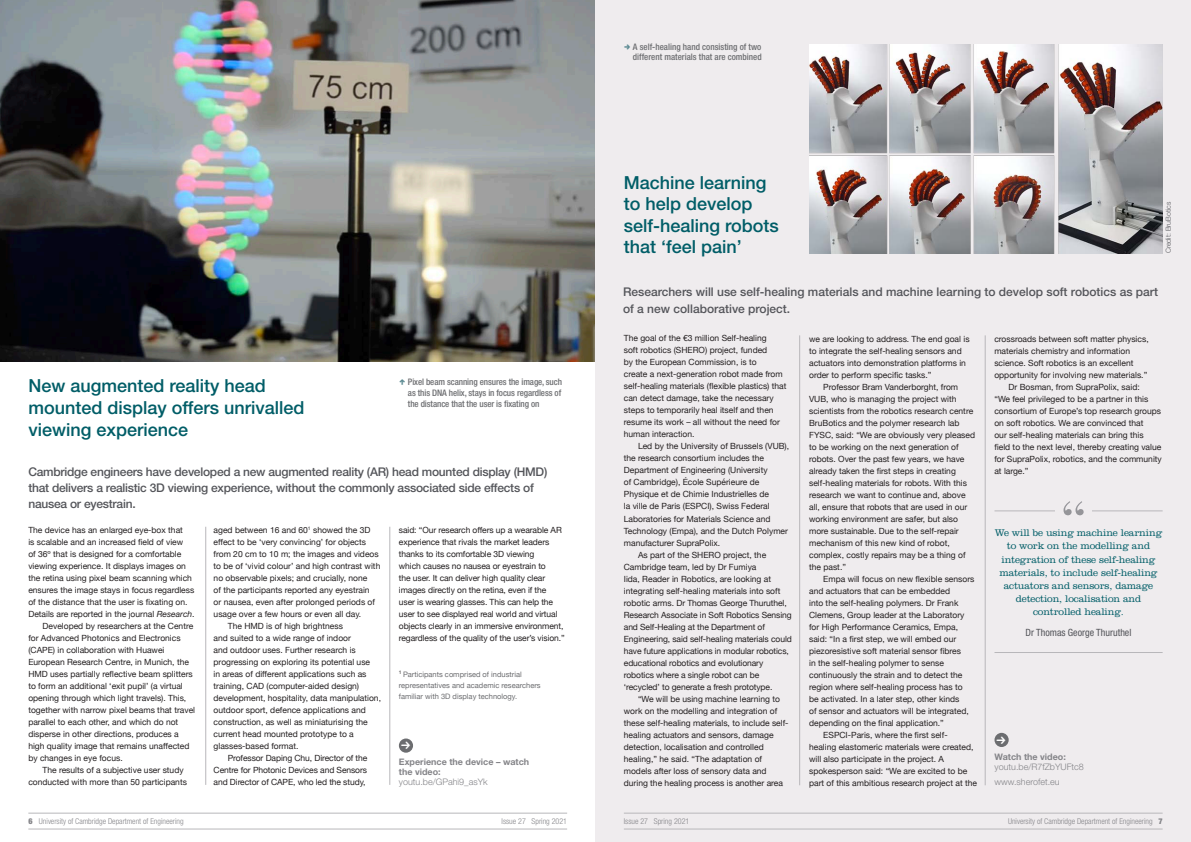
<style>
.page{position:relative;width:1191px;height:842px;background:#fff}
.page>*{position:absolute;margin:0;border:0;box-sizing:border-box;transform-origin:0 0}
.t1{font:54px "Bodoni";color:#959599}
.t2{font:500 18px/21.6px "Helvetica Neue";color:#005d67}
.t3{font:500 12px/16px "Helvetica Neue";letter-spacing:-.02em;color:#54555a}
.t4{font:500 12px/17px "Helvetica Neue";color:#54555a}
.t5{font:300 10px/13px "Clarendon";letter-spacing:-.01em;color:#005d67;text-align:center}
.t6{font:condensed 10px "Helvetica Neue";color:#54555a}
.t7{font:500 condensed 9px/10.8px "Helvetica Neue";color:#6c6d70;text-align:justify}
.t8{font:700 9px/10px "Helvetica Neue";color:#848488}
.t9{font:300 9px/10px "Helvetica Neue";color:#848488}
.t10{font:8.5px/12px "Helvetica Neue";color:#231f20}
.t11{font:300 condensed 8px "Helvetica Neue";color:#848488}
.t12{font:7.5px/11px "Helvetica Neue";color:#6c6d70}
.t13{font:300 7px "Helvetica Neue";color:#54555a}
.s1{color:#5b8a92}
.s2{font-style:italic}
.s3{font-weight:300}
.s4{font-weight:700}
.s5{font-weight:900}
</style>
<div class="page">
<img style="left:0;top:0;width:595px;height:362px">
<hr style="left:205px;top:527px;width:1px;height:258px;background:#b8b7ba">
<hr style="left:389px;top:527px;width:1px;height:258px;background:#b8b7ba">
<svg style="left:399px;top:738px;width:14px;height:15px"></svg>
<div style="left:595px;top:0;width:596px;height:842px;background:#efecee"></div>
<img style="left:809px;top:44px;width:353px;height:209px">
<hr style="left:799px;top:335px;width:1px;height:450px;background:#b8b7ba">
<hr style="left:985px;top:335px;width:1px;height:450px;background:#b8b7ba">
<hr style="left:994px;top:510px;width:168px;height:1px;background:#b8b7ba">
<div style="left:1054px;top:503px;width:37px;height:17px;background:#efecee"></div>
<hr style="left:994px;top:652px;width:168px;height:1px;background:#b8b7ba">
<div style="left:994px;top:733px;width:14px;height:14px;background:#6c6d70;border-radius:50%"></div>
<hr style="left:28px;top:813px;width:539px;height:1px;background:#b8b7ba">
<hr style="left:28px;top:829px;width:539px;height:1px;background:#b8b7ba">
<hr style="left:624px;top:813px;width:538px;height:1px;background:#b8b7ba">
<hr style="left:624px;top:829px;width:538px;height:1px;background:#b8b7ba">
<svg style="left:401px;top:742px;width:9px;height:7px"></svg>
<p class="t2" style="left:28px;top:375px;width:278px">New augmented reality head mounted display offers unrivalled viewing experience</p>
<p class="t7" style="left:408px;top:377px;width:156px;text-indent:-9px"><span class="s1">■</span> Pixel beam scanning ensures the image, such as this DNA helix, stays in focus regardless of the distance that the user is fixating on</p>
<p class="t3" style="left:28px;top:464px;width:520px">Cambridge engineers have developed a new augmented reality (AR) head mounted display (HMD) that delivers a realistic 3D viewing experience, without the commonly associated side effects of nausea or eyestrain.</p>
<p class="t10" style="left:28px;top:525px;width:168px">The device has an enlarged eye-box that<br>is scalable and an increased field of view<br>of 36º that is designed for a comfortable viewing experience. It displays images on the retina using pixel beam scanning which ensures the image stays in focus regardless of the distance that the user is fixating on.<br>Details are reported in the journal <span class="s2">Research</span>.</p>
<p class="t10" style="left:28px;top:621px;width:168px;text-indent:14px">Developed by researchers at the Centre for Advanced Photonics and Electronics (CAPE) in collaboration with Huawei European Research Centre, in Munich, the HMD uses partially reflective beam splitters to form an additional ‘exit pupil’ (a virtual opening through which light travels). This, together with narrow pixel beams that travel parallel to each other, and which do not disperse in other directions, produces a high quality image that remains unaffected by changes in eye focus.</p>
<p class="t10" style="left:28px;top:765px;width:160px;text-indent:14px">The results of a subjective user study conducted with more than 50 participants</p>
<p class="t10" style="left:214px;top:525px;width:168px">aged between 16 and 60<sup>1</sup> showed the 3D effect to be ‘very convincing’ for objects from 20 cm to 10 m; the images and videos to be of ‘vivid colour’ and high contrast with no observable pixels; and crucially, none<br>of the participants reported any eyestrain<br>or nausea, even after prolonged periods of usage over a few hours or even all day.</p>
<p class="t10" style="left:214px;top:621px;width:169px;text-indent:14px">The HMD is of high brightness<br>and suited to a wide range of indoor<br>and outdoor uses. Further research is progressing on exploring its potential use<br>in areas of different applications such as training, CAD (computer-aided design) development, hospitality, data manipulation, outdoor sport, defence applications and construction, as well as miniaturising the current head mounted prototype to a glasses-based format.</p>
<p class="t10" style="left:214px;top:753px;width:155px;text-align:justify;text-indent:14px">Professor Daping Chu, Director of the Centre for Photonic Devices and Sensors and Director of CAPE, who led the study,</p>
<p class="t10" style="left:399px;top:525px;width:167px">said: “Our research offers up a wearable AR experience that rivals the market leaders thanks to its comfortable 3D viewing<br>which causes no nausea or eyestrain to<br>the user. It can deliver high quality clear images directly on the retina, even if the<br>user is wearing glasses. This can help the user to see displayed real world and virtual objects clearly in an immersive environment, regardless of the quality of the user’s vision.”</p>
<p class="t12" style="left:399px;top:669px;width:143px"><sup>1</sup> Participants comprised of industrial representatives and academic researchers familiar with 3D display technology.</p>
<p class="t8" style="left:399px;top:757px;width:132px">Experience the device – watch the video: <span class="s3">youtu.be/GPahi9_asYk</span></p>
<p class="t7" style="left:633px;top:41px;width:130px">A self-healing hand consisting of two different materials that are combined</p>
<p class="t2" style="left:624px;top:171px;width:157px">Machine learning to help develop self-healing robots that ‘feel pain’</p>
<p class="t4" style="left:623px;top:283px;width:536px">Researchers will use self-healing materials and machine learning to develop soft robotics as part of a new collaborative project.</p>
<p class="t10" style="left:624px;top:333px;width:164px">The goal of the €3 million Self-healing<br>soft robotics (SHERO) project, funded<br>by the European Commission, is to<br>create a next-generation robot made from self-healing materials (flexible plastics) that can detect damage, take the necessary steps to temporarily heal itself and then resume its work – all without the need for human interaction.</p>
<p class="t10" style="left:624px;top:441px;width:167px;text-indent:14px">Led by the University of Brussels (VUB), the research consortium includes the Department of Engineering (University<br>of Cambridge), École Supérieure de Physique et de Chimie Industrielles de<br>la ville de Paris (ESPCI), Swiss Federal Laboratories for Materials Science and Technology (Empa), and the Dutch Polymer manufacturer SupraPolix.</p>
<p class="t10" style="left:624px;top:549px;width:169px;text-indent:14px">As part of the SHERO project, the Cambridge team, led by Dr Fumiya<br>Iida, Reader in Robotics, are looking at integrating self-healing materials into soft robotic arms. Dr Thomas George Thuruthel, Research Associate in Soft Robotics Sensing and Self-Healing at the Department of Engineering, said self-healing materials could have future applications in modular robotics, educational robotics and evolutionary robotics where a single robot can be ‘recycled’ to generate a fresh prototype.</p>
<p class="t10" style="left:624px;top:693px;width:166px;text-indent:14px">“We will be using machine learning to work on the modelling and integration of these self-healing materials, to include self&shy;healing actuators and sensors, damage detection, localisation and controlled healing,” he said. “The adaptation of models after loss of sensory data and during the healing process is another area</p>
<p class="t13" style="left:1164px;top:253px;width:53px;rotate:-90deg">Credit: BruBotics</p>
<p class="t10" style="left:809px;top:333px;width:162px">we are looking to address. The end goal is to integrate the self-healing sensors and actuators into demonstration platforms in order to perform specific tasks.”</p>
<p class="t10" style="left:809px;top:381px;width:167px;text-indent:14px">Professor Bram Vanderborght, from VUB, who is managing the project with scientists from the robotics research centre BruBotics and the polymer research lab FYSC, said: “We are obviously very pleased to be working on the next generation of robots. Over the past few years, we have already taken the first steps in creating self-healing materials for robots. With this research we want to continue and, above all, ensure that robots that are used in our working environment are safer, but also more sustainable. Due to the self-repair mechanism of this new kind of robot, complex, costly repairs may be a thing of the past.”</p>
<p class="t10" style="left:809px;top:573px;width:167px;text-indent:14px">Empa will focus on new flexible sensors and actuators that can be embedded<br>into the self-healing polymers. Dr Frank Clemens, Group leader at the Laboratory for High Performance Ceramics, Empa, said: “In a first step, we will embed our piezoresistive soft material sensor fibres<br>in the self-healing polymer to sense continuously the strain and to detect the region where self-healing process has to<br>be activated. In a later step, other kinds<br>of sensor and actuators will be integrated, depending on the final application.”</p>
<p class="t10" style="left:809px;top:729px;width:169px;text-indent:14px">ESPCI-Paris, where the first self&shy;healing elastomeric materials were created, will also participate in the project. A spokesperson said: “We are excited to be part of this ambitious research project at the</p>
<p class="t10" style="left:994px;top:333px;width:156px">crossroads between soft matter physics, materials chemistry and information science. Soft robotics is an excellent opportunity for involving new materials.”</p>
<p class="t10" style="left:994px;top:381px;width:169px;text-indent:14px">Dr Bosman, from SupraPolix, said:<br>“We feel privileged to be a partner in this consortium of Europe’s top research groups on soft robotics. We are convinced that<br>our self-healing materials can bring this<br>field to the next level, thereby creating value for SupraPolix, robotics, and the community at large.”</p>
<p class="t1" style="left:1061px;top:489px;width:25px">“</p>
<p class="t5" style="left:994px;top:527px;width:169px">We will be using machine learning to work on the modelling and integration of these self-healing materials, to include self-healing actuators and sensors, damage detection, localisation and controlled healing.</p>
<p class="t6" style="left:1025px;top:626px;width:107px">Dr Thomas George Thuruthel</p>
<p class="t9" style="left:994px;top:751px;width:91px"><span class="s4">Watch the video: </span>youtu.be/R7fZbYUFtc8</p>
<p class="t9" style="left:994px;top:777px;width:67px">www.sherofet.eu</p>
<p class="t11" style="left:29px;top:816px;width:157px"><span class="s5">6</span> University of Cambridge Department of Engineering</p>
<p class="t11" style="left:501px;top:816px;width:67px">Issue 27 Spring 2021</p>
<p class="t11" style="left:624px;top:816px;width:67px">Issue 27 Spring 2021</p>
<p class="t11" style="left:1008px;top:816px;width:156px">University of Cambridge Department of Engineering <span class="s5">7</span></p>
</div>
